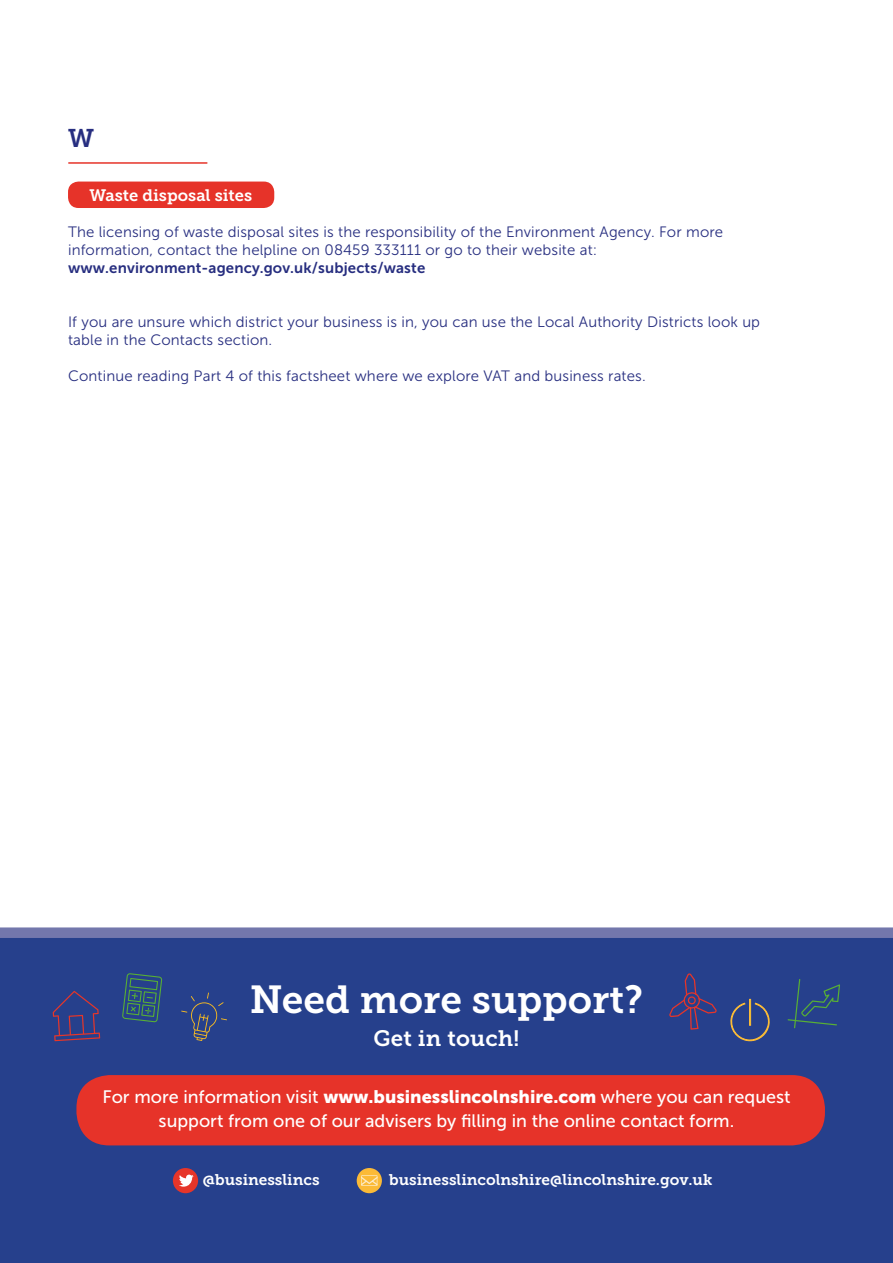
<style>
.page{position:relative;width:893px;height:1263px;background:#fff}
.page>*{position:absolute;margin:0;border:0;box-sizing:border-box;transform-origin:0 0}
.t1{font:38.85px "Museo Slab 700";color:#fff}
.t2{font:25.5px "Museo Slab 700";color:#272e80}
.t3{font:22.2px "Museo Slab 700";letter-spacing:.01em;color:#fff}
.t4{font:18px/24.5px "Museo Sans 500";color:#fff;text-align:center}
.t5{font:16.5px "Museo Slab 700";color:#fff}
.t6{font:15.45px "Museo Slab 700";color:#fff}
.t7{font:15px/18px "Museo Sans 300";letter-spacing:.01em;color:#272e80}
.t8{font:15px "Museo Sans 700";letter-spacing:.01em;color:#272e80}
.s1{font-family:"Museo Sans 900"}
</style>
<div class="page">
<hr style="left:69px;top:162px;width:138px;height:2px;background:#e63329">
<div style="left:68px;top:182px;width:206px;height:26px;background:#e63329;border-radius:10px"></div>
<div style="left:0;top:933px;width:893px;height:330px;background:#26408c"></div>
<div style="left:76px;top:1075px;width:749px;height:70px;background:#e63329;border-radius:33px"></div>
<svg style="left:669px;top:973px;width:48px;height:57px"></svg>
<svg style="left:788px;top:979px;width:52px;height:49px"></svg>
<svg style="left:730px;top:1001px;width:40px;height:41px"></svg>
<div style="left:749px;top:999px;width:2px;height:27px;border:1px solid #faba38"></div>
<svg style="left:181px;top:992px;width:46px;height:49px"></svg>
<svg style="left:122px;top:973px;width:40px;height:49px"></svg>
<svg style="left:53px;top:991px;width:47px;height:50px"></svg>
<div style="left:173px;top:1168px;width:25px;height:25px;background:#e63529;border-radius:50%"></div>
<svg style="left:179px;top:1174px;width:15px;height:12px"></svg>
<div style="left:357px;top:1168px;width:25px;height:25px;background:#fbba37;border-radius:50%"></div>
<svg style="left:361px;top:1175px;width:17px;height:11px"></svg>
<div style="left:0;top:927px;width:893px;height:11px;background:#7377ac"></div>
<h2 class="t2" style="left:68px;top:123px;width:27px">W</h2>
<p class="t5" style="left:89px;top:186px;width:164px">Waste disposal sites</p>
<p class="t7" style="left:68px;top:223px;width:657px">The licensing of waste disposal sites is the responsibility of the Environment Agency. For more information, contact the helpline on 08459 333111 or go to their website at:</p>
<p class="t8" style="left:68px;top:260px;width:359px">www.environment-agency.gov.uk/subjects/waste</p>
<p class="t7" style="left:68px;top:313px;width:694px">If you are unsure which district your business is in, you can use the Local Authority Districts look up table in the Contacts section.</p>
<p class="t7" style="left:68px;top:367px;width:579px">Continue reading Part 4 of this factsheet where we explore VAT and business rates.</p>
<h1 class="t1" style="left:250px;top:977px;width:395px">Need more support?</h1>
<h3 class="t3" style="left:374px;top:1026px;width:147px">Get in touch!</h3>
<p class="t4" style="left:102px;top:1084px;width:690px">For more information visit <span class="s1">www.businesslincolnshire.com</span> where you can request support from one of our advisers by filling in the online contact form.</p>
<p class="t6" style="left:203px;top:1171px;width:118px">@businesslincs</p>
<p class="t6" style="left:389px;top:1171px;width:325px">businesslincolnshire@lincolnshire.gov.uk</p>
</div>
